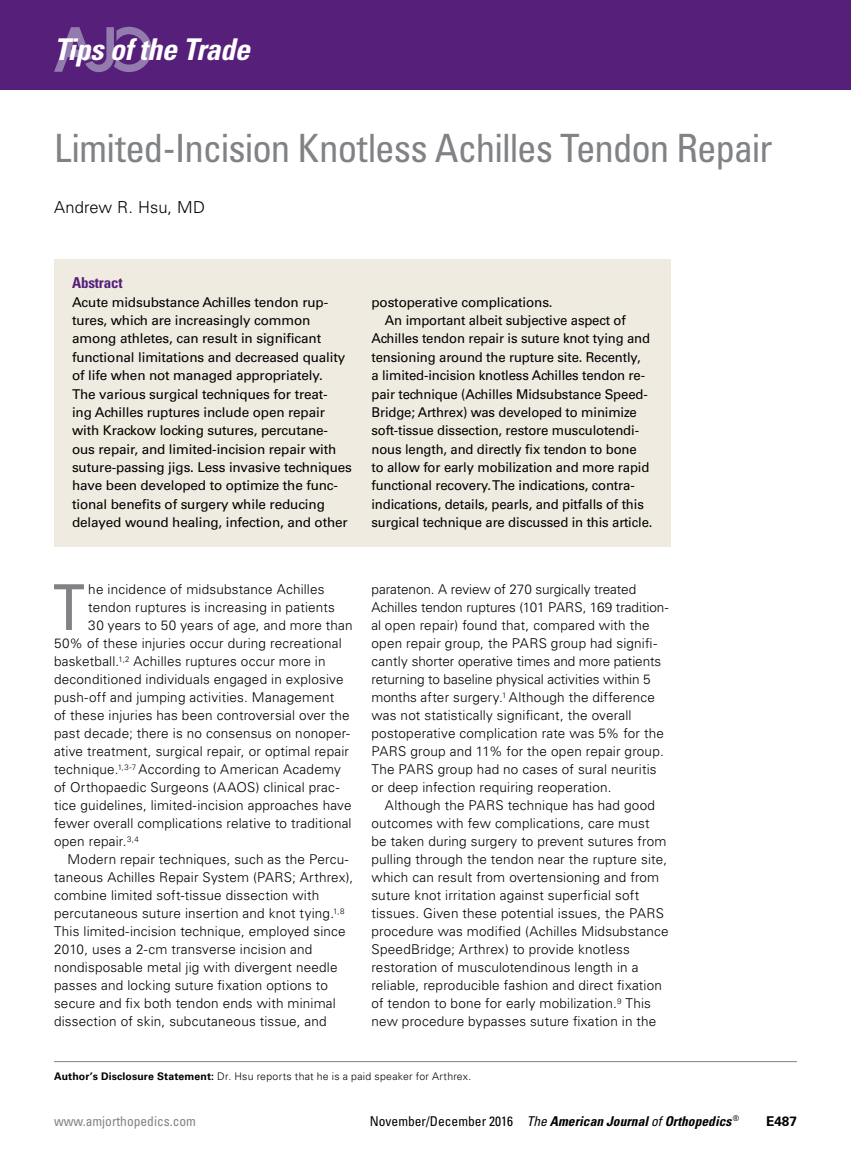
<style>
.page{position:relative;width:851px;height:1161px;background:#fff}
.page>*{position:absolute;margin:0;border:0;box-sizing:border-box;transform-origin:0 0}
.t1{font:condensed 63.3px "Univers LT Std";color:#808285}
.t2{font:condensed 39px "Univers LT Std";letter-spacing:-.025em;color:#808285}
.t3{font:italic 700 condensed 30px "Univers LT Std";letter-spacing:-.01em;color:#fff}
.t4{font:300 16.5px "Univers LT Std";letter-spacing:.01em;color:#000}
.t5{font:700 condensed 15px "Univers LT Std";letter-spacing:-.01em;color:#551f7a}
.t6{font:300 13.5px/18px "Univers LT Std";letter-spacing:.015em;color:#000}
.t7{font:13.5px/18.3px "Univers LT Std";letter-spacing:-.01em;color:#000}
.t8{font:italic 700 condensed 13.5px "Univers LT Std";color:#000}
.t9{font:condensed 13.5px "Univers LT Std";color:#808285}
.t10{font:700 13.5px "Univers LT Std";color:#000}
.t11{font:300 10.5px "Univers LT Std";letter-spacing:.025em;color:#000}
.s1{font-weight:700}
.s2{font-weight:400;font-style:normal}
.s3{font-weight:400}
</style>
<div class="page">
<div style="left:0;top:0;width:850px;height:90px;background:#551f7a"></div>
<svg style="left:54px;top:27px;width:98px;height:46px"></svg>
<div style="left:54px;top:260px;width:616px;height:288px;background:#efebe1"></div>
<hr style="left:54px;top:1061px;width:742px;height:1px;background:#808285">
<h3 class="t3" style="left:54px;top:31px;width:197px">Tips of the Trade</h3>
<h2 class="t2" style="left:54px;top:124px;width:720px">Limited-Incision Knotless Achilles Tendon Repair</h2>
<p class="t4" style="left:54px;top:198px;width:152px">Andrew R. Hsu, MD</p>
<p class="t5" style="left:72px;top:274px;width:52px">Abstract</p>
<p class="t7" style="left:72px;top:293px;width:281px">Acute midsubstance Achilles tendon rup&shy;tures, which are increasingly common among athletes, can result in significant functional limitations and decreased quality of life when not managed appropriately.<br>The various surgical techniques for treat-<br>ing Achilles ruptures include open repair with Krackow locking sutures, percutane&shy;ous repair, and limited-incision repair with suture-passing jigs. Less invasive techniques have been developed to optimize the func&shy;tional benefits of surgery while reducing delayed wound healing, infection, and other</p>
<p class="t7" style="left:371px;top:293px;width:183px">postoperative complications.</p>
<p class="t7" style="left:385px;top:311px;width:242px">An important albeit subjective aspect of</p>
<p class="t7" style="left:371px;top:330px;width:280px">Achilles tendon repair is suture knot tying and</p>
<p class="t7" style="left:371px;top:348px;width:271px">tensioning around the rupture site. Recently,</p>
<p class="t7" style="left:371px;top:366px;width:275px">a limited-incision knotless Achilles tendon re-</p>
<p class="t7" style="left:371px;top:385px;width:278px">pair technique (Achilles Midsubstance Speed-</p>
<p class="t7" style="left:371px;top:403px;width:267px">Bridge; Arthrex) was developed to minimize</p>
<p class="t7" style="left:371px;top:422px;width:269px">soft-tissue dissection, restore musculotendi-</p>
<p class="t7" style="left:371px;top:440px;width:267px">nous length, and directly fix tendon to bone</p>
<p class="t7" style="left:371px;top:458px;width:279px">to allow for early mobilization and more rapid</p>
<p class="t7" style="left:371px;top:477px;width:265px">functional recovery. The indications, contra-</p>
<p class="t7" style="left:371px;top:495px;width:274px">indications, details, pearls, and pitfalls of this</p>
<p class="t7" style="left:371px;top:513px;width:282px">surgical technique are discussed in this article.</p>
<h1 class="t1" style="left:53px;top:567px;width:33px">T</h1>
<p class="t6" style="left:88px;top:580px;width:238px">he incidence of midsubstance Achilles</p>
<p class="t6" style="left:88px;top:598px;width:248px">tendon ruptures is increasing in patients</p>
<p class="t6" style="left:88px;top:616px;width:266px">30 years to 50 years of age, and more than</p>
<p class="t6" style="left:54px;top:634px;width:289px">50% of these injuries occur during recreational</p>
<p class="t6" style="left:54px;top:652px;width:273px">basketball.<sup>1,2</sup> Achilles ruptures occur more in</p>
<p class="t6" style="left:54px;top:670px;width:291px">deconditioned individuals engaged in explosive</p>
<p class="t6" style="left:54px;top:688px;width:281px">push-off and jumping activities. Management</p>
<p class="t6" style="left:54px;top:706px;width:297px">of these injuries has been controversial over the</p>
<p class="t6" style="left:54px;top:724px;width:297px">past decade; there is no consensus on nonoper-</p>
<p class="t6" style="left:54px;top:742px;width:296px">ative treatment, surgical repair, or optimal repair</p>
<p class="t6" style="left:54px;top:760px;width:288px">technique.<sup>1,3-7</sup> According to American Academy</p>
<p class="t6" style="left:54px;top:778px;width:287px">of Orthopaedic Surgeons (AAOS) clinical prac-</p>
<p class="t6" style="left:54px;top:796px;width:299px">tice guidelines, limited-incision approaches have</p>
<p class="t6" style="left:54px;top:814px;width:299px">fewer overall complications relative to traditional</p>
<p class="t6" style="left:54px;top:832px;width:86px">open repair.<sup>3,4</sup></p>
<p class="t6" style="left:68px;top:850px;width:282px">Modern repair techniques, such as the Percu-</p>
<p class="t6" style="left:54px;top:868px;width:301px">taneous Achilles Repair System (PARS; Arthrex),</p>
<p class="t6" style="left:54px;top:886px;width:267px">combine limited soft-tissue dissection with</p>
<p class="t6" style="left:54px;top:904px;width:292px">percutaneous suture insertion and knot tying.<sup>1,8</sup></p>
<p class="t6" style="left:54px;top:922px;width:293px">This limited-incision technique, employed since</p>
<p class="t6" style="left:54px;top:940px;width:260px">2010, uses a 2-cm transverse incision and</p>
<p class="t6" style="left:54px;top:958px;width:285px">nondisposable metal jig with divergent needle</p>
<p class="t6" style="left:54px;top:976px;width:275px">passes and locking suture fixation options to</p>
<p class="t6" style="left:54px;top:994px;width:283px">secure and fix both tendon ends with minimal</p>
<p class="t6" style="left:54px;top:1012px;width:274px">dissection of skin, subcutaneous tissue, and</p>
<p class="t6" style="left:371px;top:580px;width:298px">paratenon. A review of 270 surgically treated Achilles tendon ruptures (101 PARS, 169 tradition&shy;al open repair) found that, compared with the open repair group, the PARS group had signifi&shy;cantly shorter operative times and more patients returning to baseline physical activities within 5 months after surgery.<sup>1</sup> Although the difference was not statistically significant, the overall postoperative complication rate was 5% for the PARS group and 11% for the open repair group.<br>The PARS group had no cases of sural neuritis or deep infection requiring reoperation.</p>
<p class="t6" style="left:371px;top:796px;width:298px;text-indent:14px">Although the PARS technique has had good outcomes with few complications, care must<br>be taken during surgery to prevent sutures from pulling through the tendon near the rupture site, which can result from overtensioning and from suture knot irritation against superficial soft tissues. Given these potential issues, the PARS procedure was modified (Achilles Midsubstance SpeedBridge; Arthrex) to provide knotless restoration of musculotendinous length in a reliable, reproducible fashion and direct fixation of tendon to bone for early mobilization.<sup>9</sup> This new procedure bypasses suture fixation in the</p>
<p class="t11" style="left:54px;top:1070px;width:419px"><span class="s1">Author’s Disclosure Statement:</span> Dr. Hsu reports that he is a paid speaker for Arthrex.</p>
<p class="t9" style="left:54px;top:1112px;width:143px">www.amjorthopedics.com</p>
<p class="t8" style="left:370px;top:1113px;width:371px"><span class="s2">November/December 2016</span> <span class="s3">The</span> American Journal <span class="s3">of</span> Orthopedics <sup>®</sup></p>
<p class="t10" style="left:766px;top:1113px;width:32px">E487</p>
</div>
